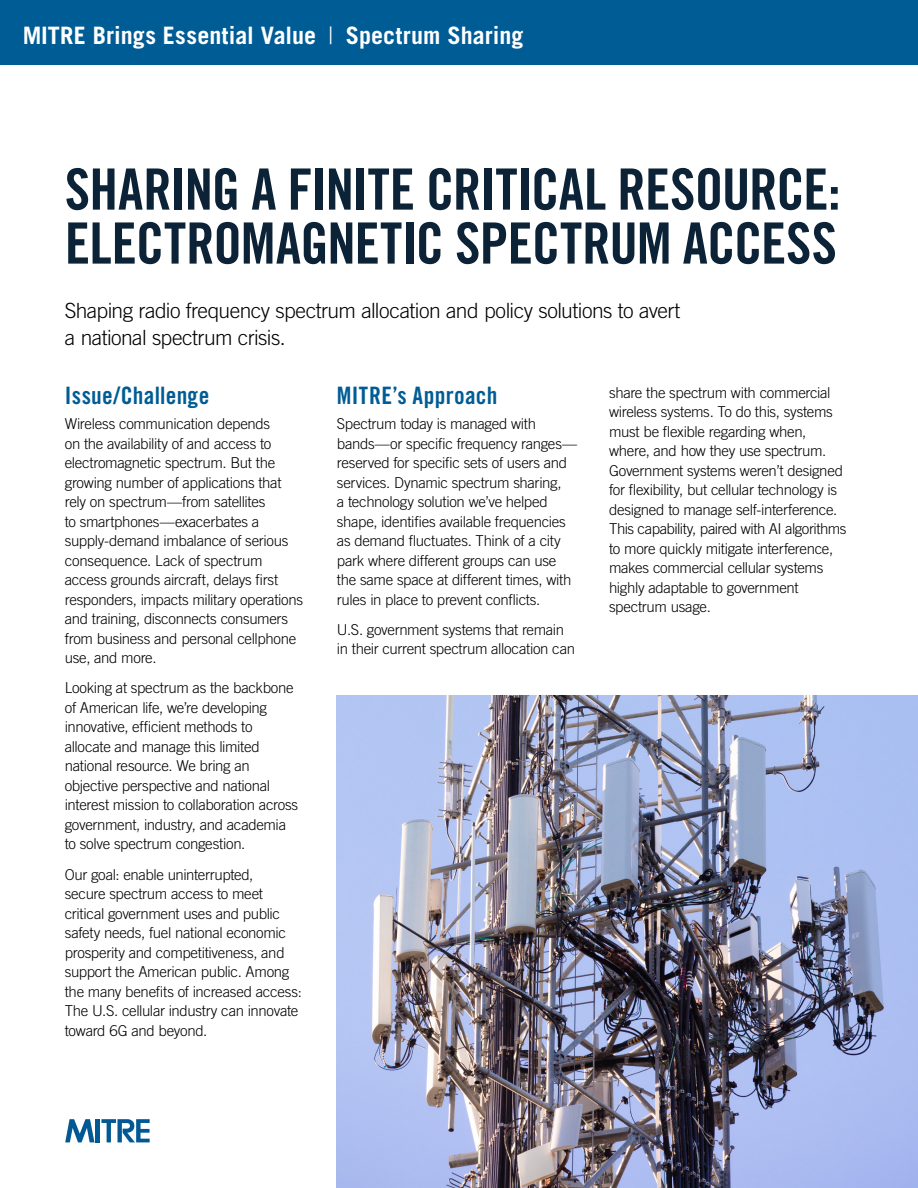
<style>
.page{position:relative;width:918px;height:1188px;background:#fff}
.page>*{position:absolute;margin:0;border:0;box-sizing:border-box;transform-origin:0 0}
.t1{font:57px/54px "Trade Gothic LT Pro Bd Cn 20";letter-spacing:-.015em;color:#0c2337}
.t2{font:700 24px "Trade Gothic LT Pro";letter-spacing:.005em;color:#fff}
.t3{font:24px "Trade Gothic LT Pro Bd Cn 20";letter-spacing:.01em;color:#005c95}
.t4{font:300 21px/27px "Trade Gothic LT Pro";letter-spacing:-.025em;color:#000}
.t5{font:300 15px/19.5px "Trade Gothic LT Pro";letter-spacing:-.02em;color:#000}
.s1{font-weight:300}
</style>
<div class="page">
<div style="left:0;top:0;width:918px;height:65px;background:#005c95"></div>
<svg style="left:65px;top:1119px;width:29px;height:23px"></svg>
<hr style="left:96px;top:1119px;width:4px;height:23px;background:#005894">
<svg style="left:101px;top:1119px;width:49px;height:23px"></svg>
<img style="left:337px;top:695px;width:581px;height:493px">
<p class="t2" style="left:23px;top:21px;width:502px">MITRE Brings Essential Value <span class="s1">|</span> Spectrum Sharing</p>
<h1 class="t1" style="left:65px;top:162px;width:777px">SHARING A FINITE CRITICAL RESOURCE:<br>ELECTROMAGNETIC SPECTRUM ACCESS</h1>
<p class="t4" style="left:65px;top:296px;width:617px">Shaping radio frequency spectrum allocation and policy solutions to avert a national spectrum crisis.</p>
<h2 class="t3" style="left:337px;top:381px;width:162px">MITRE’s Approach</h2>
<p class="t5" style="left:337px;top:414px;width:242px">Spectrum today is managed with bands—or specific frequency ranges— reserved for specific sets of users and services. Dynamic spectrum sharing,<br>a technology solution we’ve helped shape, identifies available frequencies as demand fluctuates. Think of a city park where different groups can use the same space at different times, with rules in place to prevent conflicts.</p>
<p class="t5" style="left:337px;top:620px;width:240px">U.S. government systems that remain in their current spectrum allocation can</p>
<h2 class="t3" style="left:65px;top:381px;width:146px">Issue/Challenge</h2>
<p class="t5" style="left:65px;top:414px;width:240px">Wireless communication depends<br>on the availability of and access to electromagnetic spectrum. But the growing number of applications that rely on spectrum—from satellites<br>to smartphones—exacerbates a supply-demand imbalance of serious consequence. Lack of spectrum access grounds aircraft, delays first responders, impacts military operations and training, disconnects consumers from business and personal cellphone use, and more.</p>
<p class="t5" style="left:65px;top:678px;width:235px">Looking at spectrum as the backbone of American life, we’re developing innovative, efficient methods to allocate and manage this limited national resource. We bring an objective perspective and national interest mission to collaboration across government, industry, and academia to solve spectrum congestion.</p>
<p class="t5" style="left:65px;top:864px;width:239px">Our goal: enable uninterrupted,<br>secure spectrum access to meet critical government uses and public safety needs, fuel national economic prosperity and competitiveness, and support the American public. Among the many benefits of increased access:<br>The U.S. cellular industry can innovate toward 6G and beyond.</p>
<p class="t5" style="left:609px;top:382px;width:239px">share the spectrum with commercial wireless systems. To do this, systems must be flexible regarding when, where, and how they use spectrum.<br>Government systems weren’t designed for flexibility, but cellular technology is designed to manage self-interference.<br>This capability, paired with AI algorithms to more quickly mitigate interference, makes commercial cellular systems highly adaptable to government spectrum usage.</p>
</div>
